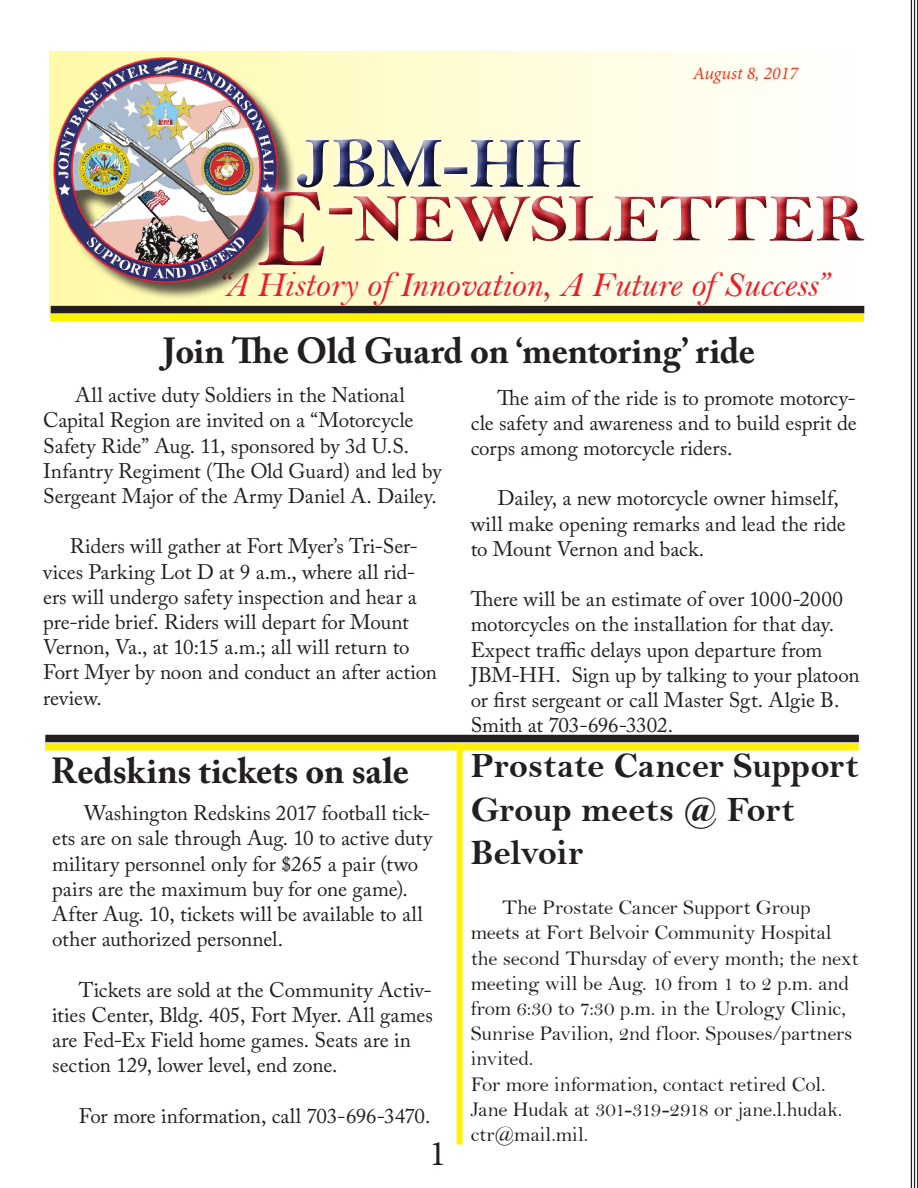
<style>
.page{position:relative;width:918px;height:1188px;background:#fff}
.page>*{position:absolute;margin:0;border:0;box-sizing:border-box;transform-origin:0 0}
.t1{font:72px "Bell MT Bold";color:#292f70}
.t2{font:68.4px "Bell MT Bold";letter-spacing:-.005em;color:#c31f28;scale:1.05 1}
.t3{font:700 36px "Adobe Caslon Pro";letter-spacing:-.005em;color:#231f20}
.t4{font:36px/43.2px "Bell MT Bold";letter-spacing:-.005em;color:#231f20}
.t5{font:36px "Bell MT Italic";letter-spacing:-.01em;color:#ee1d23}
.t6{font:36px "Minion Pro";color:#231f20}
.t7{font:21px/25.2px "Adobe Caslon Pro";letter-spacing:-.005em;color:#231f20}
.t8{font:21px/25.2px "Bell";letter-spacing:-.01em;color:#231f20}
.t9{font:italic 18px "Minion Pro";color:#f83719}
.s1{font-size:113.4px}
</style>
<div class="page">
<hr style="left:911px;top:0;width:1px;height:1188px;background:#231f20">
<hr style="left:914px;top:0;width:1px;height:1188px;background:#231f20">
<hr style="left:917px;top:0;width:1px;height:1188px;background:#231f20">
<div style="left:49px;top:51px;width:807px;height:267px;background:linear-gradient(to right,#e9e498,#fff)"></div>
<div style="left:214px;top:262px;width:627px;height:53px;background:#fff;opacity:.75"></div>
<div style="left:51px;top:306px;width:813px;height:7px;background:#231f20"></div>
<div style="left:50px;top:314px;width:814px;height:8px;background:#fff101"></div>
<div style="left:56px;top:61px;width:241px;height:239px;background:#231f20;opacity:.75"></div>
<img style="left:49px;top:51px;width:238px;height:240px">
<div style="left:248px;top:180px;width:625px;height:92px;background:#fff;opacity:.75"></div>
<div style="left:249px;top:185px;width:626px;height:90px;background:#231f20;opacity:.75"></div>
<div style="left:286px;top:129px;width:304px;height:66px;background:#fff;opacity:.75"></div>
<div style="left:289px;top:132px;width:303px;height:66px;background:#231f20;opacity:.75"></div>
<div style="left:45px;top:735px;width:814px;height:7px;background:#231f20"></div>
<div style="left:45px;top:743px;width:814px;height:8px;background:#fff101"></div>
<div style="left:457px;top:748px;width:6px;height:396px;background:#fff101"></div>
<h1 class="t1" style="left:297px;top:121px;width:286px">JBM-HH</h1>
<p class="t9" style="left:693px;top:61px;width:106px">August 8, 2017</p>
<h2 class="t2" style="left:256px;top:178px;width:582px"><span class="s1">E</span><sup>-</sup>NEWSLETTER</h2>
<h3 class="t5" style="left:216px;top:263px;width:615px">“A History of Innovation, A Future of Success”</h3>
<p class="t3" style="left:163px;top:330px;width:594px">Join The Old Guard on ‘mentoring’ ride</p>
<p class="t7" style="left:43px;top:382px;width:400px;text-indent:32px">All active duty Soldiers in the National Capital Region are invited on a “Motorcycle Safety Ride” Aug. 11, sponsored by 3d U.S.<br>Infantry Regiment (The Old Guard) and led by Sergeant Major of the Army Daniel A. Dailey.</p>
<p class="t7" style="left:43px;top:533px;width:395px;text-indent:27px">Riders will gather at Fort Myer’s Tri-Ser&shy;vices Parking Lot D at 9 a.m., where all rid&shy;ers will undergo safety inspection and hear a pre-ride brief. Riders will depart for Mount Vernon, Va., at 10:15 a.m.; all will return to Fort Myer by noon and conduct an after action review.</p>
<p class="t7" style="left:471px;top:385px;width:388px;text-align:justify;text-indent:27px">The aim of the ride is to promote motorcy&shy;cle safety and awareness and to build esprit de corps among motorcycle riders.</p>
<p class="t7" style="left:471px;top:486px;width:377px;text-indent:27px">Dailey, a new motorcycle owner himself, will make opening remarks and lead the ride to Mount Vernon and back.</p>
<p class="t7" style="left:471px;top:586px;width:390px">There will be an estimate of over 1000-2000 motorcycles on the installation for that day.<br>Expect traffic delays upon departure from JBM-HH. Sign up by talking to your platoon or first sergeant or call Master Sgt. Algie B.<br>Smith at 703-696-3302.</p>
<p class="t3" style="left:51px;top:750px;width:360px">Redskins tickets on sale</p>
<p class="t4" style="left:471px;top:744px;width:390px">Prostate Cancer Support<br>Group meets @ Fort<br>Belvoir</p>
<p class="t8" style="left:471px;top:895px;width:390px;text-indent:32px">The Prostate Cancer Support Group meets at Fort Belvoir Community Hospital the second Thursday of every month; the next meeting will be Aug. 10 from 1 to 2 p.m. and from 6:30 to 7:30 p.m. in the Urology Clinic, Sunrise Pavilion, 2nd floor. Spouses/partners invited.</p>
<p class="t8" style="left:471px;top:1071px;width:373px">For more information, contact retired Col.<br>Jane Hudak at 301-319-2918 or jane.l.hudak. ctr@mail.mil.</p>
<p class="t7" style="left:52px;top:800px;width:382px;text-indent:32px">Washington Redskins 2017 football tick&shy;ets are on sale through Aug. 10 to active duty military personnel only for $265 a pair (two pairs are the maximum buy for one game).<br>After Aug. 10, tickets will be available to all other authorized personnel.</p>
<p class="t7" style="left:52px;top:977px;width:382px;text-indent:27px">Tickets are sold at the Community Activ&shy;ities Center, Bldg. 405, Fort Myer. All games are Fed-Ex Field home games. Seats are in section 129, lower level, end zone.</p>
<p class="t7" style="left:79px;top:1103px;width:353px">For more information, call 703-696-3470.</p>
<p class="t6" style="left:429px;top:1129px;width:19px">1</p>
</div>
